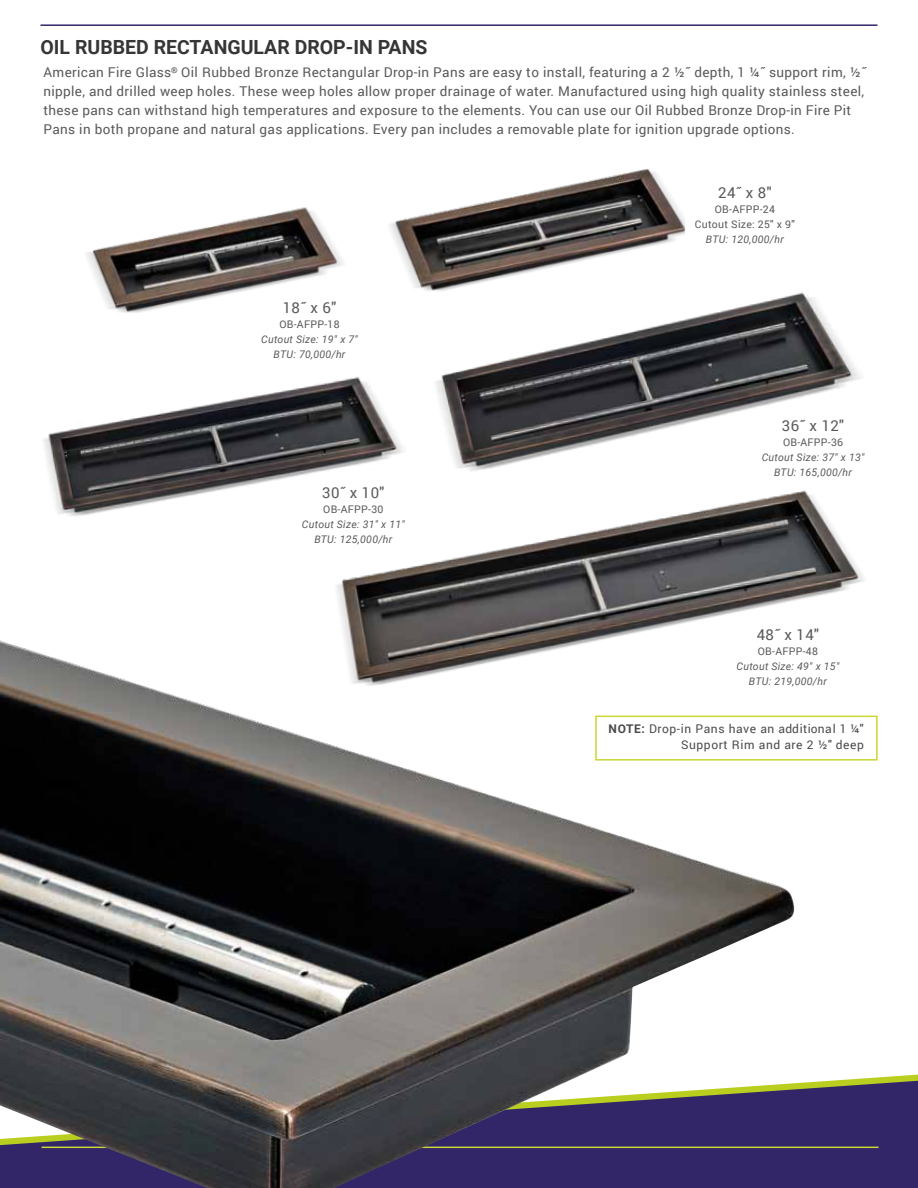
<style>
.page{position:relative;width:918px;height:1188px;background:#fff}
.page>*{position:absolute;margin:0;border:0;box-sizing:border-box;transform-origin:0 0}
.t1{font:700 19.5px "Roboto";color:#363636}
.t2{font:15px "Roboto";letter-spacing:.025em;color:#5a5a5b}
.t3{font:13.5px/18.8px "Roboto";letter-spacing:.025em;color:#5a5a5b}
.t4{font:12px/16.5px "Roboto";letter-spacing:.05em;color:#4a4b4b;text-align:right}
.t5{font:italic 10.5px/15px "Roboto";letter-spacing:.025em;color:#5a5a5b;text-align:center}
.t6{font:10.5px/15px "Roboto";letter-spacing:.025em;color:#5a5a5b;text-align:center}
.s1{font-weight:700}
</style>
<div class="page">
<div style="left:795px;top:1081px;width:123px;height:107px;background:#322669"></div>
<img style="left:336px;top:490px;width:528px;height:150px">
<img style="left:389px;top:168px;width:296px;height:122px">
<img style="left:43px;top:376px;width:367px;height:150px">
<img style="left:86px;top:207px;width:257px;height:106px">
<img style="left:425px;top:275px;width:437px;height:196px">
<hr style="left:42px;top:1147px;width:837px;height:1px;background:#cad632">
<img style="left:0;top:640px;width:795px;height:548px">
<hr style="left:40px;top:24px;width:838px;height:2px;background:#322669">
<div style="left:595px;top:716px;width:283px;height:45px;border:2px solid #cad632"></div>
<h1 class="t1" style="left:40px;top:34px;width:389px">OIL RUBBED RECTANGULAR DROP-IN PANS</h1>
<p class="t3" style="left:44px;top:63px;width:824px">American Fire Glass<sup>®</sup> Oil Rubbed Bronze Rectangular Drop-in Pans are easy to install, featuring a 2 ½˝ depth, 1 ¼˝ support rim, ½˝ nipple, and drilled weep holes. These weep holes allow proper drainage of water. Manufactured using high quality stainless steel, these pans can withstand high temperatures and exposure to the elements. You can use our Oil Rubbed Bronze Drop-in Fire Pit Pans in both propane and natural gas applications. Every pan includes a removable plate for ignition upgrade options.</p>
<p class="t2" style="left:283px;top:297px;width:55px">18˝ x 6"</p>
<p class="t6" style="left:279px;top:317px;width:62px">OB-AFPP-18</p>
<p class="t5" style="left:261px;top:332px;width:98px">Cutout Size: 19" x 7"<br>BTU: 70,000/hr</p>
<p class="t2" style="left:322px;top:482px;width:64px">30˝ x 10"</p>
<p class="t6" style="left:323px;top:501px;width:62px">OB-AFPP-30</p>
<p class="t5" style="left:302px;top:516px;width:104px">Cutout Size: 31" x 11"<br>BTU: 125,000/hr</p>
<p class="t2" style="left:718px;top:182px;width:55px">24˝ x 8"</p>
<p class="t6" style="left:695px;top:201px;width:101px">OB-AFPP-24<br>Cutout Size: 25" x 9"</p>
<p class="t5" style="left:706px;top:231px;width:79px">BTU: 120,000/hr</p>
<p class="t2" style="left:782px;top:415px;width:64px">36˝ x 12"</p>
<p class="t6" style="left:783px;top:435px;width:62px">OB-AFPP-36</p>
<p class="t5" style="left:762px;top:450px;width:104px">Cutout Size: 37" x 13"<br>BTU: 165,000/hr</p>
<p class="t2" style="left:757px;top:624px;width:64px">48˝ x 14"</p>
<p class="t6" style="left:758px;top:643px;width:62px">OB-AFPP-48</p>
<p class="t5" style="left:737px;top:658px;width:104px">Cutout Size: 49" x 15"<br>BTU: 219,000/hr</p>
<p class="t4" style="left:609px;top:720px;width:257px"><span class="s1">NOTE:</span> Drop-in Pans have an additional 1 ¼"<br>Support Rim and are 2 ½" deep</p>
</div>
